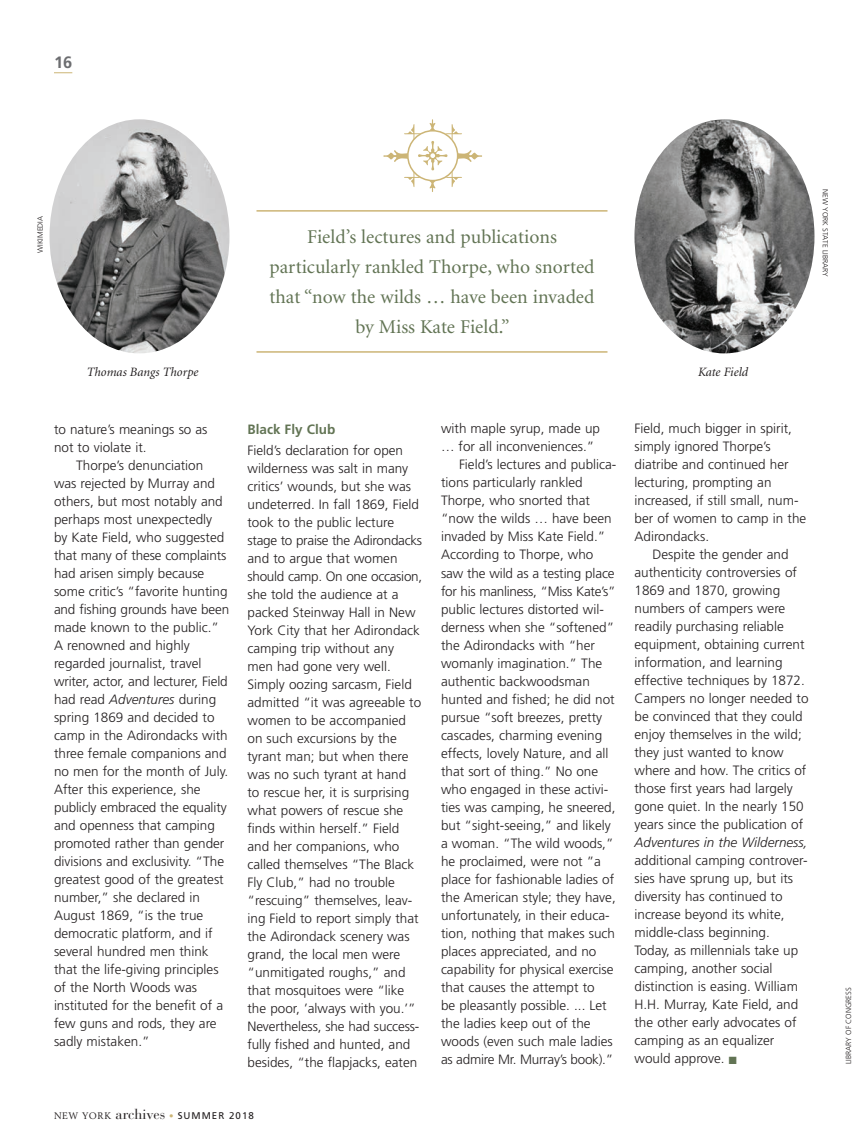
<style>
.page{position:relative;width:864px;height:1148px;background:#fff}
.page>*{position:absolute;margin:0;border:0;box-sizing:border-box;transform-origin:0 0}
.t1{font:19.5px/30px "Minion";color:#627454;text-align:center}
.Text{font:700 16.5px "Frutiger";color:#6c6d70}
.t2{font:300 13.5px/18px "Frutiger";color:#231f20}
.t3{font:300 13.5px "Frutiger";letter-spacing:-.02em;color:#231f20}
.t4{font:italic 300 13.5px "Frutiger";color:#231f20}
.t5{font:700 13.5px "Frutiger";color:#627454}
.t6{font:italic 12.75px "Minion";color:#231f20}
.t7{font:9.75px "Frutiger";letter-spacing:.1em;color:#231f20}
.t8{font:300 7.5px "Frutiger";color:#231f20}
.s1{font-style:italic}
.s2{font-family:"Berling";font-size:9.3px}
.s3{font-family:"Bauer Bodoni";font-size:14.25px}
.s4{font-family:"Bauer Bodoni";font-size:9px;color:#ccb576}
.s5{color:#627454}
</style>
<div class="page">
<svg style="left:54px;top:72px;width:18px;height:1px"></svg>
<img style="left:634px;top:119px;width:180px;height:234px">
<img style="left:50px;top:119px;width:180px;height:234px">
<hr style="left:256px;top:210px;width:352px;height:2px;background:#ccb576">
<hr style="left:256px;top:351px;width:352px;height:2px;background:#ccb576">
<svg style="left:383px;top:119px;width:99px;height:73px"></svg>
<p class="Text" style="left:54px;top:52px;width:20px">16</p>
<p class="t8" style="left:36px;top:253px;width:39px;rotate:-90deg">WIKIMEDIA</p>
<h1 class="t1" style="left:269px;top:223px;width:327px">Field’s lectures and publications particularly rankled Thorpe, who snorted that “now the wilds … have been invaded by Miss Kate Field.”</h1>
<p class="t6" style="left:87px;top:366px;width:113px">Thomas Bangs Thorpe</p>
<p class="t6" style="left:698px;top:366px;width:52px">Kate Field</p>
<p class="t8" style="left:830px;top:189px;width:89px;rotate:90deg">NEW YORK STATE LIBRARY</p>
<p class="t2" style="left:54px;top:420px;width:155px">to nature’s meanings so as not to violate it.</p>
<p class="t2" style="left:54px;top:456px;width:177px;text-indent:22px">Thorpe’s denunciation<br>was rejected by Murray and others, but most notably and perhaps most unexpectedly<br>by Kate Field, who suggested that many of these complaints had arisen simply because some critic’s “favorite hunting and fishing grounds have been made known to the public.”<br>A renowned and highly regarded journalist, travel writer, actor, and lecturer, Field had read <span class="s1">Adventures</span> during spring 1869 and decided to camp in the Adirondacks with three female companions and no men for the month of July.<br>After this experience, she publicly embraced the equality and openness that camping promoted rather than gender divisions and exclusivity. “The greatest good of the greatest number,” she declared in<br>August 1869, “is the true democratic platform, and if several hundred men think that the life-giving principles of the North Woods was instituted for the benefit of a few guns and rods, they are sadly mistaken.”</p>
<p class="t5" style="left:248px;top:421px;width:89px">Black Fly Club</p>
<p class="t2" style="left:248px;top:441px;width:176px">Field’s declaration for open wilderness was salt in many critics’ wounds, but she was undeterred. In fall 1869, Field took to the public lecture stage to praise the Adirondacks and to argue that women should camp. On one occasion, she told the audience at a packed Steinway Hall in New<br>York City that her Adirondack camping trip without any men had gone very well.<br>Simply oozing sarcasm, Field admitted “it was agreeable to women to be accompanied on such excursions by the tyrant man; but when there was no such tyrant at hand<br>to rescue her, it is surprising what powers of rescue she finds within herself.” Field and her companions, who called themselves “The Black<br>Fly Club,” had no trouble “rescuing” themselves, leav&shy;ing Field to report simply that the Adirondack scenery was grand, the local men were “unmitigated roughs,” and that mosquitoes were “like the poor, ’always with you.’”<br>Nevertheless, she had success&shy;fully fished and hunted, and besides, “the flapjacks, eaten</p>
<p class="t7" style="left:54px;top:1110px;width:201px"><span class="s2">NEW YORK</span> <span class="s3">archives</span> <span class="s4">•</span> SUMMER 2018</p>
<p class="t2" style="left:441px;top:420px;width:161px">with maple syrup, made up</p>
<p class="t2" style="left:441px;top:438px;width:155px">… for all inconveniences.”</p>
<p class="t2" style="left:459px;top:456px;width:159px">Field’s lectures and publica-</p>
<p class="t2" style="left:441px;top:474px;width:143px">tions particularly rankled</p>
<p class="t2" style="left:441px;top:492px;width:150px">Thorpe, who snorted that</p>
<p class="t2" style="left:441px;top:510px;width:172px">“now the wilds … have been</p>
<p class="t2" style="left:441px;top:528px;width:166px">invaded by Miss Kate Field.”</p>
<p class="t2" style="left:441px;top:546px;width:154px">According to Thorpe, who</p>
<p class="t2" style="left:441px;top:564px;width:175px">saw the wild as a testing place</p>
<p class="t3" style="left:441px;top:583px;width:176px">for his manliness, “Miss Kate’s”</p>
<p class="t2" style="left:441px;top:600px;width:164px">public lectures distorted wil-</p>
<p class="t2" style="left:441px;top:618px;width:175px">derness when she “softened”</p>
<p class="t2" style="left:441px;top:636px;width:155px">the Adirondacks with “her</p>
<p class="t2" style="left:441px;top:654px;width:163px">womanly imagination.” The</p>
<p class="t2" style="left:441px;top:672px;width:150px">authentic backwoodsman</p>
<p class="t2" style="left:441px;top:690px;width:175px">hunted and fished; he did not</p>
<p class="t2" style="left:441px;top:708px;width:163px">pursue “soft breezes, pretty</p>
<p class="t2" style="left:441px;top:726px;width:163px">cascades, charming evening</p>
<p class="t2" style="left:441px;top:744px;width:169px">effects, lovely Nature, and all</p>
<p class="t2" style="left:441px;top:762px;width:159px">that sort of thing.” No one</p>
<p class="t2" style="left:441px;top:780px;width:169px">who engaged in these activi-</p>
<p class="t2" style="left:441px;top:797px;width:176px">ties was camping, he sneered,</p>
<p class="t2" style="left:441px;top:815px;width:171px">but “sight-seeing,” and likely</p>
<p class="t2" style="left:441px;top:833px;width:174px">a woman. “The wild woods,”</p>
<p class="t2" style="left:441px;top:851px;width:162px">he proclaimed, were not ”a</p>
<p class="t2" style="left:441px;top:869px;width:175px">place for fashionable ladies of</p>
<p class="t2" style="left:441px;top:887px;width:176px">the American style; they have,</p>
<p class="t2" style="left:441px;top:905px;width:170px">unfortunately, in their educa-</p>
<p class="t2" style="left:441px;top:923px;width:176px">tion, nothing that makes such</p>
<p class="t2" style="left:441px;top:941px;width:157px">places appreciated, and no</p>
<p class="t2" style="left:441px;top:959px;width:174px">capability for physical exercise</p>
<p class="t2" style="left:441px;top:977px;width:155px">that causes the attempt to</p>
<p class="t2" style="left:441px;top:995px;width:167px">be pleasantly possible. ... Let</p>
<p class="t2" style="left:441px;top:1013px;width:151px">the ladies keep out of the</p>
<p class="t2" style="left:441px;top:1031px;width:173px">woods (even such male ladies</p>
<p class="t3" style="left:441px;top:1051px;width:174px">as admire Mr. Murray’s book).”</p>
<p class="t2" style="left:635px;top:419px;width:173px">Field, much bigger in spirit, simply ignored Thorpe’s diatribe and continued her lecturing, prompting an increased, if still small, num&shy;ber of women to camp in the<br>Adirondacks.</p>
<p class="t2" style="left:635px;top:545px;width:176px;text-indent:18px">Despite the gender and authenticity controversies of<br>1869 and 1870, growing numbers of campers were readily purchasing reliable equipment, obtaining current information, and learning effective techniques by 1872.<br>Campers no longer needed to be convinced that they could enjoy themselves in the wild; they just wanted to know where and how. The critics of those first years had largely gone quiet. In the nearly 150 years since the publication of</p>
<p class="t4" style="left:635px;top:835px;width:175px">Adventures in the Wilderness,</p>
<p class="t2" style="left:635px;top:851px;width:175px">additional camping controver&shy;sies have sprung up, but its diversity has continued to increase beyond its white, middle-class beginning.<br>Today, as millennials take up camping, another social distinction is easing. William<br>H.H. Murray, Kate Field, and the other early advocates of camping as an equalizer would approve. <span class="s5">■</span></p>
<p class="t8" style="left:844px;top:1064px;width:78px;rotate:-90deg">LIBRARY OF CONGRESS</p>
</div>
